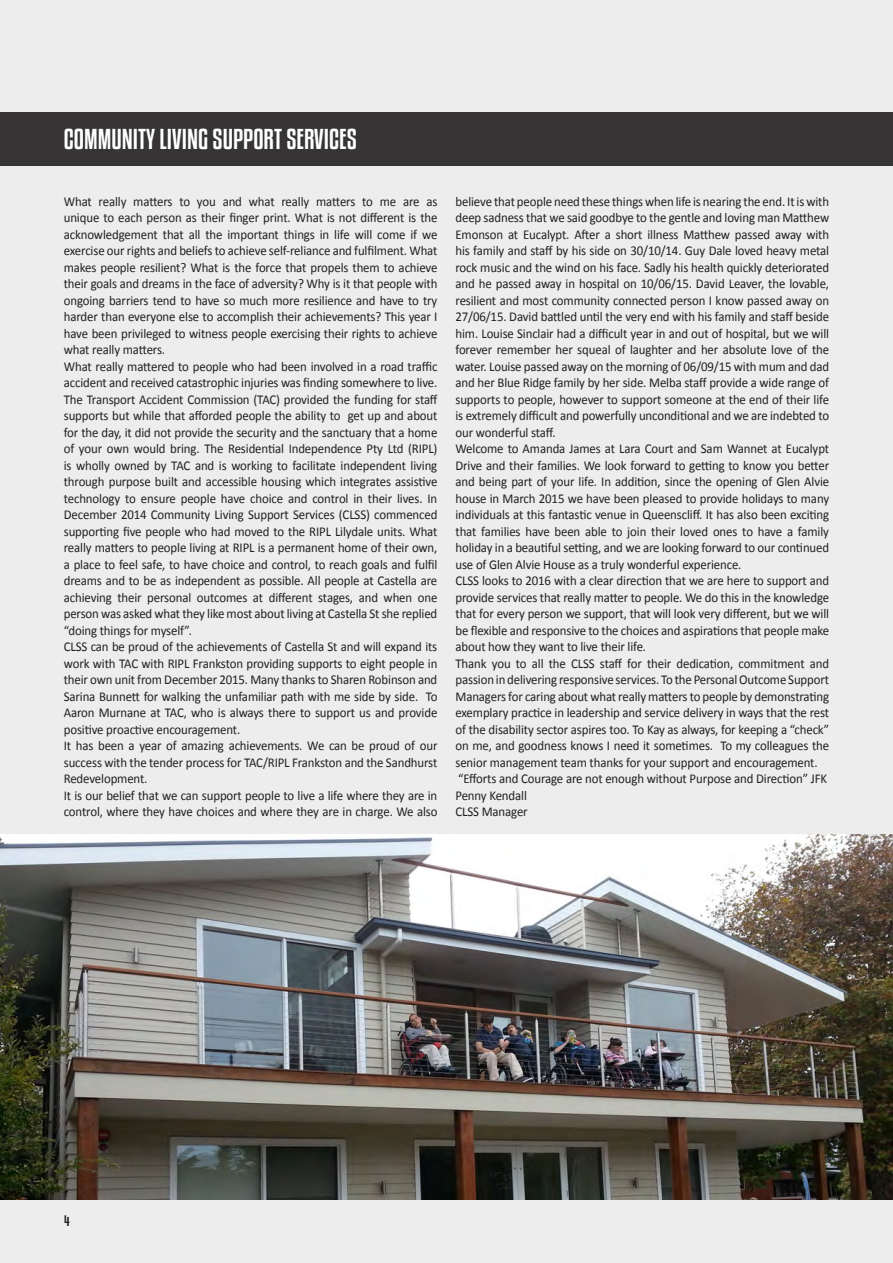
<style>
.page{position:relative;width:893px;height:1263px;background:#ededee}
.page>*{position:absolute;margin:0;border:0;box-sizing:border-box;transform-origin:0 0}
.t1{font:25.5px "Kenyan Coffee Rg";color:#fff}
.t2{font:13.5px/16.5px "Calibri";letter-spacing:-.01em;color:#231f20;text-align:justify;scale:.95 1}
.t3{font:13.5px "Kenyan Coffee Rg";color:#231f20}
</style>
<div class="page">
<img style="left:0;top:834px;width:893px;height:365px">
<div style="left:0;top:112px;width:893px;height:54px;background:#373435"></div>
<p class="t1" style="left:64px;top:124px;width:294px">COMMUNITY LIVING SUPPORT SERVICES</p>
<p class="t2" style="left:64px;top:193px;width:395px">What really matters to you and what really matters to me are as unique to each person as their finger print. What is not different is the acknowledgement that all the important things in life will come if we exercise our rights and beliefs to achieve self-reliance and fulfilment. What makes people resilient? What is the force that propels them to achieve their goals and dreams in the face of adversity? Why is it that people with ongoing barriers tend to have so much more resilience and have to try harder than everyone else to accomplish their achievements? This year I have been privileged to witness people exercising their rights to achieve what really matters.</p>
<p class="t2" style="left:64px;top:358px;width:395px">What really mattered to people who had been involved in a road traffic accident and received catastrophic injuries was finding somewhere to live.<br>The Transport Accident Commission (TAC) provided the funding for staff supports but while that afforded people the ability to get up and about for the day, it did not provide the security and the sanctuary that a home of your own would bring. The Residential Independence Pty Ltd (RIPL) is wholly owned by TAC and is working to facilitate independent living through purpose built and accessible housing which integrates assistive technology to ensure people have choice and control in their lives. In December 2014 Community Living Support Services (CLSS) commenced supporting five people who had moved to the RIPL Lilydale units. What really matters to people living at RIPL is a permanent home of their own, a place to feel safe, to have choice and control, to reach goals and fulfil dreams and to be as independent as possible. All people at Castella are achieving their personal outcomes at different stages, and when one person was asked what they like most about living at Castella St she replied “doing things for myself”.</p>
<p class="t2" style="left:64px;top:639px;width:395px">CLSS can be proud of the achievements of Castella St and will expand its work with TAC with RIPL Frankston providing supports to eight people in their own unit from December 2015. Many thanks to Sharen Robinson and Sarina Bunnett for walking the unfamiliar path with me side by side. To Aaron Murnane at TAC, who is always there to support us and provide positive proactive encouragement.</p>
<p class="t2" style="left:64px;top:738px;width:395px">It has been a year of amazing achievements. We can be proud of our success with the tender process for TAC/RIPL Frankston and the Sandhurst Redevelopment.</p>
<p class="t2" style="left:64px;top:787px;width:395px">It is our belief that we can support people to live a life where they are in control, where they have choices and where they are in charge. We also</p>
<p class="t2" style="left:455px;top:193px;width:395px">believe that people need these things when life is nearing the end. It is with deep sadness that we said goodbye to the gentle and loving man Matthew Emonson at Eucalypt. After a short illness Matthew passed away with his family and staff by his side on 30/10/14. Guy Dale loved heavy metal rock music and the wind on his face. Sadly his health quickly deteriorated and he passed away in hospital on 10/06/15. David Leaver, the lovable, resilient and most community connected person I know passed away on 27/06/15. David battled until the very end with his family and staff beside him. Louise Sinclair had a difficult year in and out of hospital, but we will forever remember her squeal of laughter and her absolute love of the water. Louise passed away on the morning of 06/09/15 with mum and dad and her Blue Ridge family by her side. Melba staff provide a wide range of supports to people, however to support someone at the end of their life is extremely difficult and powerfully unconditional and we are indebted to our wonderful staff.</p>
<p class="t2" style="left:455px;top:441px;width:395px">Welcome to Amanda James at Lara Court and Sam Wannet at Eucalypt Drive and their families. We look forward to getting to know you better and being part of your life. In addition, since the opening of Glen Alvie house in March 2015 we have been pleased to provide holidays to many individuals at this fantastic venue in Queenscliff. It has also been exciting that families have been able to join their loved ones to have a family holiday in a beautiful setting, and we are looking forward to our continued use of Glen Alvie House as a truly wonderful experience.</p>
<p class="t2" style="left:455px;top:573px;width:395px">CLSS looks to 2016 with a clear direction that we are here to support and provide services that really matter to people. We do this in the knowledge that for every person we support, that will look very different, but we will be flexible and responsive to the choices and aspirations that people make about how they want to live their life.</p>
<p class="t2" style="left:455px;top:655px;width:395px">Thank you to all the CLSS staff for their dedication, commitment and passion in delivering responsive services. To the Personal Outcome Support Managers for caring about what really matters to people by demonstrating exemplary practice in leadership and service delivery in ways that the rest of the disability sector aspires too. To Kay as always, for keeping a “check” on me, and goodness knows I need it sometimes. To my colleagues the senior management team thanks for your support and encouragement.</p>
<p class="t2" style="left:458px;top:771px;width:390px">“Efforts and Courage are not enough without Purpose and Direction” JFK</p>
<p class="t2" style="left:455px;top:787px;width:77px">Penny Kendall</p>
<p class="t2" style="left:455px;top:804px;width:78px">CLSS Manager</p>
<p class="t3" style="left:64px;top:1212px;width:7px">4</p>
</div>
